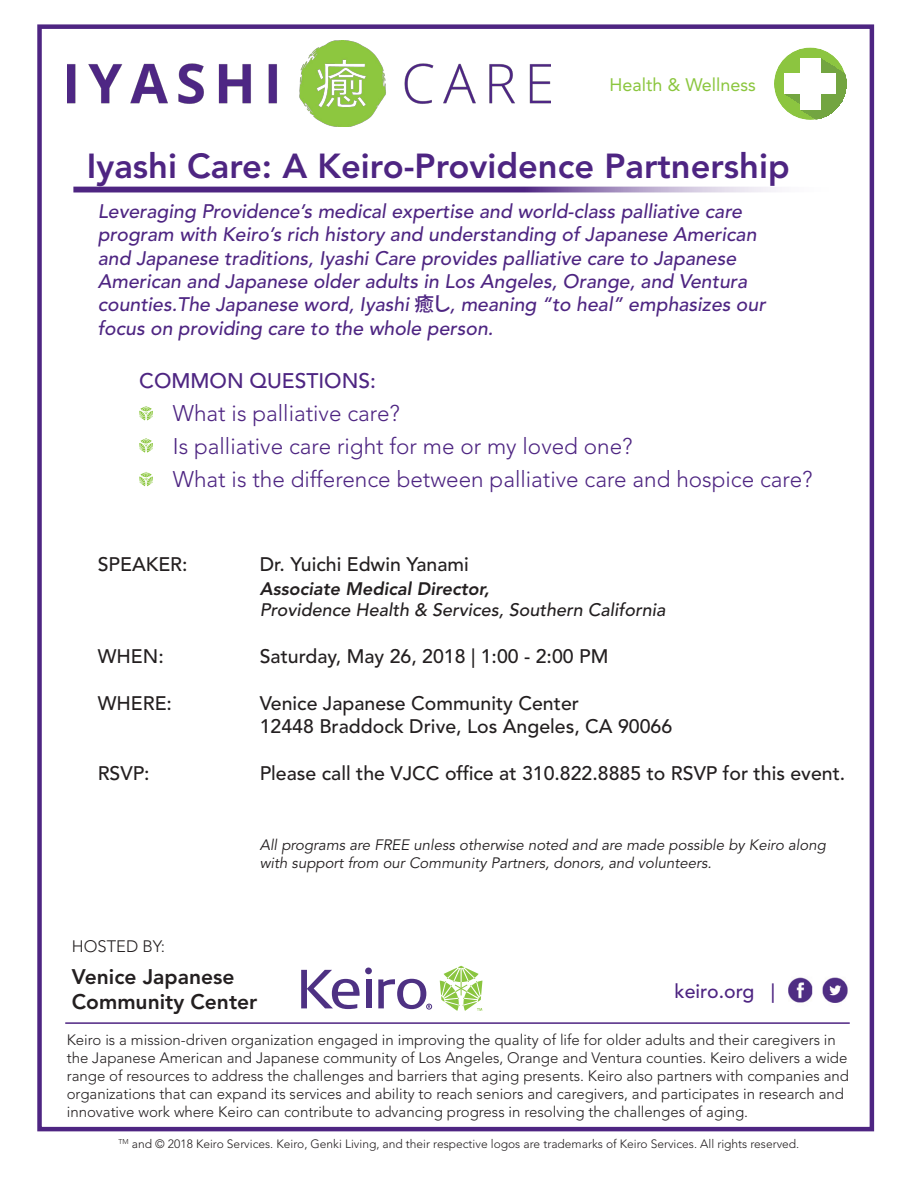
<style>
.page{position:relative;width:918px;height:1188px;background:#fff}
.page>*{position:absolute;margin:0;border:0;box-sizing:border-box;transform-origin:0 0}
.t1{font:800 34.5px "Avenir LT Std";color:#4e2582}
.t2{font:300 22.5px "Avenir LT Std";color:#4e2582}
.t3{font:800 21px "Avenir LT Std";color:#231f20}
.t4{font:500 21px "Avenir LT Std";color:#4e2582}
.t5{font:italic 500 19.5px/23.4px "Avenir LT Std";color:#4e2582}
.t6{font:500 19.5px "Avenir LT Std";color:#231f20}
.t7{font:500 19.5px "Avenir LT Std";color:#4e2582}
.t8{font:italic 500 18px "Avenir LT Std";color:#231f20}
.t9{font:italic 800 18px "Avenir LT Std";color:#231f20}
.t10{font:18px "Avenir LT Std";color:#8bc63e}
.t11{font:300 16.5px "Avenir LT Std";color:#231f20}
.t12{font:300 15px/18px "Avenir LT Std";color:#231f20}
.t13{font:italic 15px "Avenir LT Std";color:#231f20}
.t14{font:300 12px "Avenir LT Std";color:#231f20}
.s1{font-family:"Koz Go Pro";font-style:normal}
</style>
<div class="page">
<div style="left:774px;top:47px;width:72px;height:73px;background:#8cc540;border-radius:50%"></div>
<div style="left:801px;top:58px;width:20px;height:52px;background:#fff"></div>
<div style="left:785px;top:74px;width:52px;height:21px;background:#73a541"></div>
<div style="left:787px;top:75px;width:52px;height:21px;background:#73a541"></div>
<div style="left:803px;top:60px;width:21px;height:52px;background:#73a541"></div>
<div style="left:789px;top:77px;width:52px;height:20px;background:#73a541"></div>
<div style="left:805px;top:61px;width:21px;height:52px;background:#73a541"></div>
<div style="left:790px;top:77px;width:52px;height:21px;background:#73a541"></div>
<div style="left:806px;top:62px;width:21px;height:52px;background:#73a541"></div>
<div style="left:807px;top:62px;width:21px;height:52px;background:#73a541"></div>
<div style="left:792px;top:78px;width:52px;height:21px;background:#73a541"></div>
<div style="left:808px;top:63px;width:21px;height:52px;background:#73a541"></div>
<div style="left:793px;top:79px;width:52px;height:21px;background:#73a541"></div>
<div style="left:810px;top:64px;width:21px;height:52px;background:#73a541"></div>
<div style="left:795px;top:80px;width:51px;height:21px;background:#73a541"></div>
<div style="left:811px;top:65px;width:21px;height:52px;background:#73a541"></div>
<div style="left:796px;top:81px;width:50px;height:21px;background:#73a541"></div>
<div style="left:813px;top:66px;width:21px;height:52px;background:#73a541"></div>
<div style="left:798px;top:82px;width:48px;height:21px;background:#73a541"></div>
<div style="left:814px;top:67px;width:21px;height:52px;background:#73a541"></div>
<div style="left:817px;top:68px;width:20px;height:52px;background:#73a541"></div>
<div style="left:818px;top:69px;width:21px;height:51px;background:#73a541"></div>
<div style="left:820px;top:70px;width:20px;height:50px;background:#73a541"></div>
<div style="left:823px;top:72px;width:20px;height:48px;background:#73a541"></div>
<div style="left:823px;top:73px;width:21px;height:47px;background:#fff"></div>
<div style="left:826px;top:74px;width:20px;height:46px;background:#73a541"></div>
<div style="left:817px;top:94px;width:29px;height:21px;background:#73a541"></div>
<svg style="left:820px;top:96px;width:1px;height:14px"></svg>
<svg style="left:823px;top:98px;width:23px;height:21px"></svg>
<hr style="left:846px;top:87px;width:1px;height:33px;background:#73a541">
<svg style="left:837px;top:108px;width:1px;height:12px"></svg>
<div style="left:838px;top:107px;width:8px;height:13px;background:#fff"></div>
<div style="left:800px;top:58px;width:20px;height:52px;background:#fff"></div>
<div style="left:784px;top:73px;width:52px;height:21px;background:#fff"></div>
<img style="left:788px;top:977px;width:60px;height:26px">
<svg style="left:73px;top:187px;width:705px;height:6px;background:#7e61a4"></svg>
<svg style="left:139px;top:406px;width:14px;height:14px"></svg>
<svg style="left:139px;top:438px;width:14px;height:15px"></svg>
<svg style="left:139px;top:472px;width:14px;height:14px"></svg>
<svg style="left:301px;top:970px;width:59px;height:39px"></svg>
<div style="left:366px;top:979px;width:5px;height:29px;background:#4e3183"></div>
<div style="left:365px;top:968px;width:7px;height:6px;background:#4e3183;border-radius:50%"></div>
<svg style="left:378px;top:979px;width:54px;height:30px"></svg>
<svg style="left:440px;top:966px;width:42px;height:45px"></svg>
<hr style="left:65px;top:1022px;width:785px;height:2px;background:#4e2582">
<div style="left:37px;top:24px;width:837px;height:1107px;border:4px solid #4e2582"></div>
<img style="left:67px;top:41px;width:483px;height:86px">
<p class="t10" style="left:609px;top:74px;width:148px">Health &amp; Wellness</p>
<p class="t1" style="left:87px;top:145px;width:704px">Iyashi Care: A Keiro-Providence Partnership</p>
<p class="t5" style="left:98px;top:200px;width:669px">Leveraging Providence’s medical expertise and world-class palliative care program with Keiro’s rich history and understanding of Japanese American and Japanese traditions, Iyashi Care provides palliative care to Japanese American and Japanese older adults in Los Angeles, Orange, and Ventura counties.The Japanese word, Iyashi <span class="s1">癒し</span>, meaning “to heal” emphasizes our focus on providing care to the whole person.</p>
<p class="t4" style="left:139px;top:369px;width:238px">COMMON QUESTIONS:</p>
<p class="t2" style="left:173px;top:400px;width:229px">What is palliative care?</p>
<p class="t2" style="left:173px;top:433px;width:461px">Is palliative care right for me or my loved one?</p>
<p class="t2" style="left:173px;top:466px;width:641px">What is the difference between palliative care and hospice care?</p>
<p class="t6" style="left:98px;top:553px;width:91px">SPEAKER:</p>
<p class="t6" style="left:260px;top:553px;width:211px">Dr. Yuichi Edwin Yanami</p>
<p class="t9" style="left:260px;top:578px;width:231px">Associate Medical Director,</p>
<p class="t8" style="left:260px;top:600px;width:407px">Providence Health &amp; Services, Southern California</p>
<p class="t6" style="left:98px;top:645px;width:68px">WHEN:</p>
<p class="t6" style="left:260px;top:645px;width:350px">Saturday, May 26, 2018 | 1:00 - 2:00 PM</p>
<p class="t6" style="left:98px;top:692px;width:76px">WHERE:</p>
<p class="t6" style="left:260px;top:692px;width:321px">Venice Japanese Community Center</p>
<p class="t6" style="left:260px;top:715px;width:414px">12448 Braddock Drive, Los Angeles, CA 90066</p>
<p class="t6" style="left:98px;top:762px;width:54px">RSVP:</p>
<p class="t6" style="left:260px;top:762px;width:587px">Please call the VJCC office at 310.822.8885 to RSVP for this event.</p>
<p class="t13" style="left:260px;top:837px;width:568px">All programs are FREE unless otherwise noted and are made possible by Keiro along</p>
<p class="t13" style="left:260px;top:855px;width:453px">with support from our Community Partners, donors, and volunteers.</p>
<p class="t11" style="left:72px;top:937px;width:95px">HOSTED BY:</p>
<p class="t3" style="left:72px;top:964px;width:164px">Venice Japanese</p>
<p class="t3" style="left:72px;top:989px;width:187px">Community Center</p>
<p class="t7" style="left:675px;top:980px;width:102px">keiro.org |</p>
<p class="t12" style="left:67px;top:1031px;width:784px">Keiro is a mission-driven organization engaged in improving the quality of life for older adults and their caregivers in the Japanese American and Japanese community of Los Angeles, Orange and Ventura counties. Keiro delivers a wide range of resources to address the challenges and barriers that aging presents. Keiro also partners with companies and organizations that can expand its services and ability to reach seniors and caregivers, and participates in research and innovative work where Keiro can contribute to advancing progress in resolving the challenges of aging.</p>
<p class="t14" style="left:119px;top:1136px;width:682px"><sup>TM</sup> and © 2018 Keiro Services. Keiro, Genki Living, and their respective logos are trademarks of Keiro Services. All rights reserved.</p>
</div>
